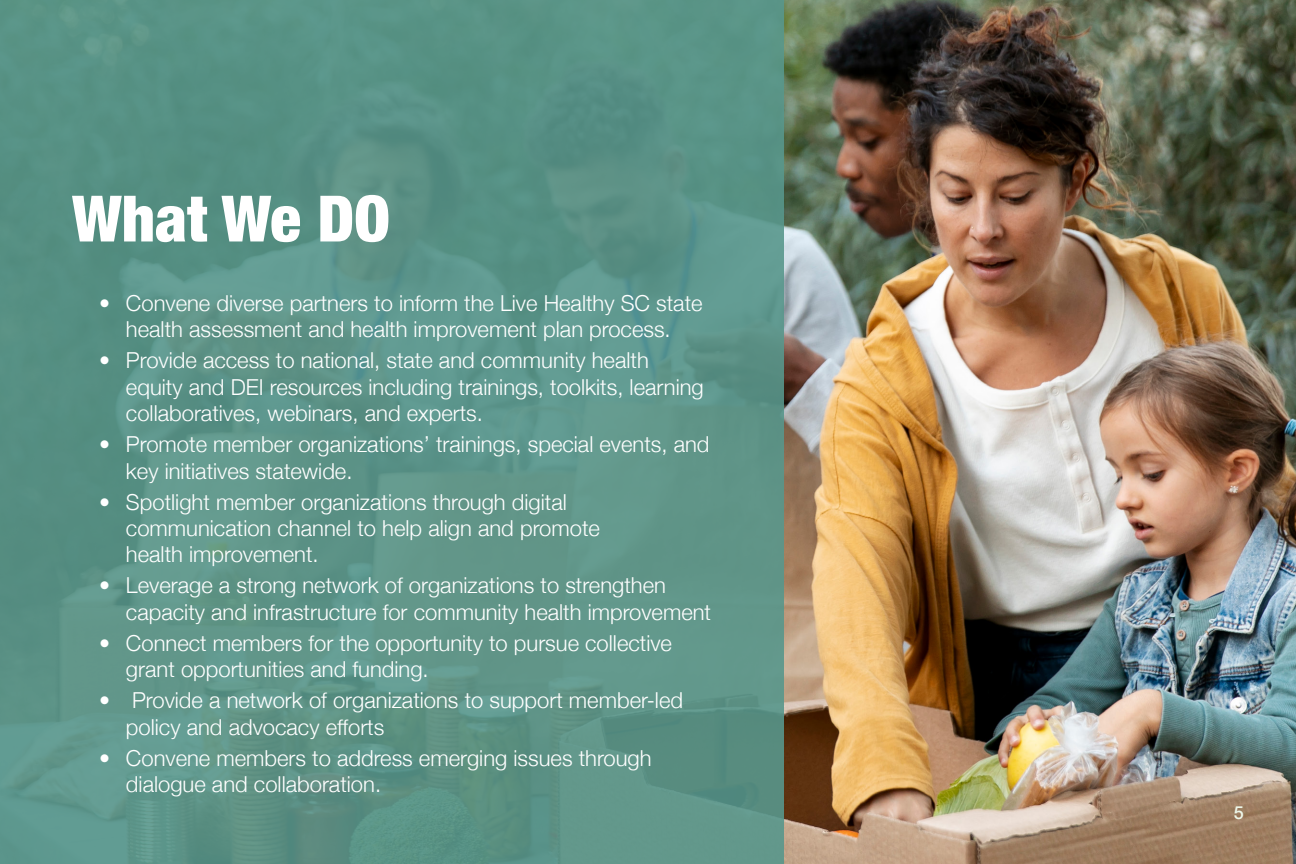
<style>
.page{position:relative;width:1296px;height:864px;background:#fff}
.page>*{position:absolute;margin:0;border:0;box-sizing:border-box;transform-origin:0 0}
.t1{font:900 condensed 64px "Helvetica Neue";color:#fff}
.t2{font:300 22px/26.4px "Helvetica Neue";color:#fff}
.t3{font:500 18px "Helvetica Neue";color:#edf6e8}
</style>
<div class="page">
<img style="left:783px;top:0;width:513px;height:864px">
<div style="left:0;top:0;width:783px;height:864px;background:#58978c"></div>
<h1 class="t1" style="left:72px;top:166px;width:319px">What We DO</h1>
<p class="t2" style="left:99px;top:289px;width:605px;text-align:center">• Convene diverse partners to inform the Live Healthy SC state health assessment and health improvement plan process.</p>
<p class="t2" style="left:126px;top:347px;width:579px;text-indent:-27px">• Provide access to national, state and community health equity and DEI resources including trainings, toolkits, learning collaboratives, webinars, and experts.</p>
<p class="t2" style="left:126px;top:431px;width:585px;text-indent:-27px">• Promote member organizations’ trainings, special events, and key initiatives statewide.</p>
<p class="t2" style="left:126px;top:488px;width:475px;text-indent:-27px">• Spotlight member organizations through digital communication channel to help align and promote health improvement.</p>
<p class="t2" style="left:126px;top:572px;width:587px;text-indent:-27px">• Leverage a strong network of organizations to strengthen capacity and infrastructure for community health improvement</p>
<p class="t2" style="left:126px;top:629px;width:548px;text-indent:-27px">• Connect members for the opportunity to pursue collective grant opportunities and funding.</p>
<p class="t2" style="left:126px;top:687px;width:559px;text-indent:-27px">• Provide a network of organizations to support member-led policy and advocacy efforts</p>
<p class="t2" style="left:126px;top:744px;width:527px;text-indent:-27px">• Convene members to address emerging issues through dialogue and collaboration.</p>
<p class="t3" style="left:1234px;top:802px;width:12px">5</p>
</div>
